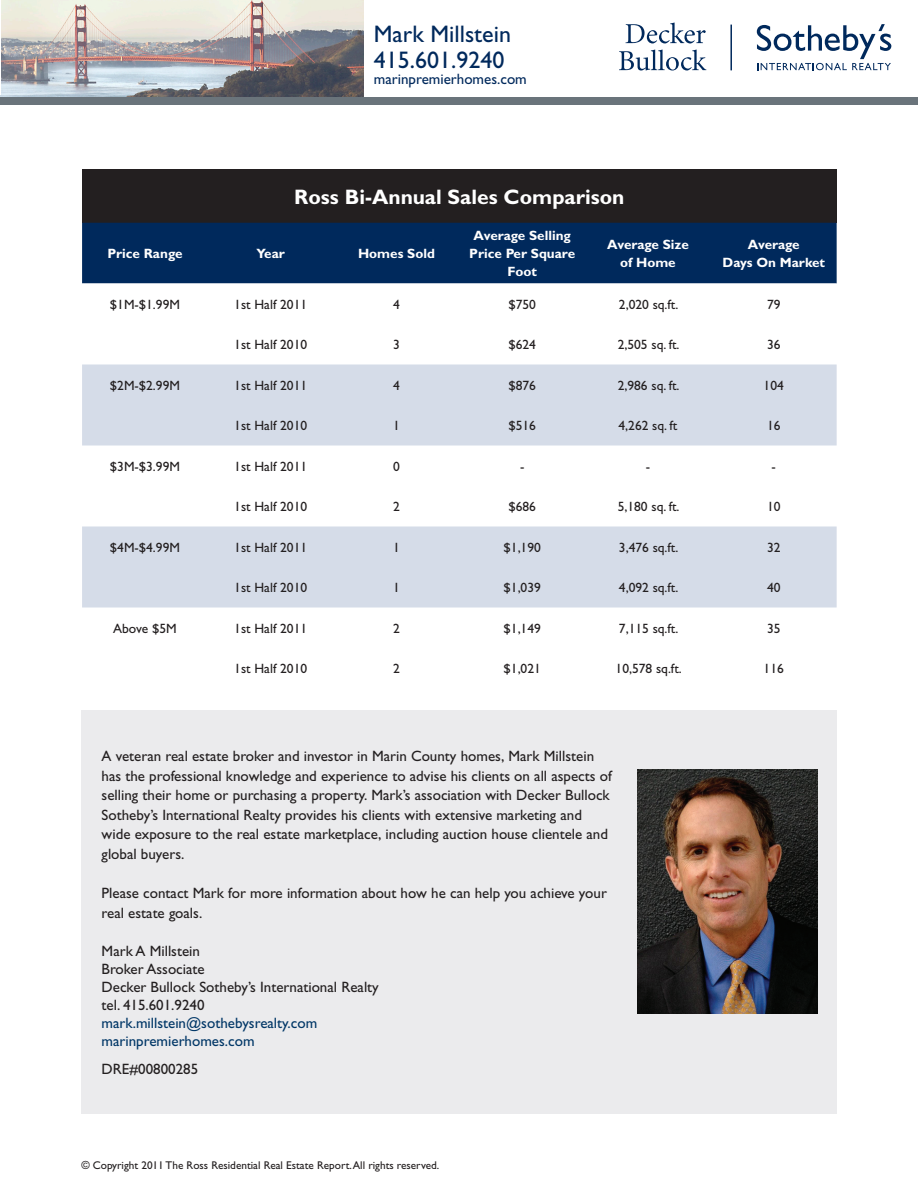
<style>
.page{position:relative;width:918px;height:1188px;background:#fff}
.page>*{position:absolute;margin:0;border:0;box-sizing:border-box;transform-origin:0 0}
.t1{font:24px "Gill Sans";color:#00295c}
.t2{font:700 21px "Gill Sans";color:#fff}
.summary{font:15px/19.5px "Gill Sans";color:#231f20}
.t3{font:15px "Gill Sans";color:#00295c}
.t4{font:13.5px "Gill Sans";color:#231f20}
.t5{font:700 13.5px/18px "Gill Sans";color:#fff;text-align:center}
.summary-2{font:11.25px "Gill Sans";color:#231f20}
.s1{color:#013767}
</style>
<div class="page">
<img style="left:0;top:0;width:364px;height:97px">
<div style="left:82px;top:169px;width:755px;height:54px;background:#231f20"></div>
<div style="left:82px;top:223px;width:755px;height:61px;background:#00295c"></div>
<svg style="left:82px;top:364px;width:755px;height:244px;fill:#d5dce8"></svg>
<hr style="left:0;top:0;width:1px;height:95px;background:#fff">
<hr style="left:730px;top:25px;width:2px;height:45px;background:#00295c">
<svg style="left:757px;top:24px;width:134px;height:46px"></svg>
<svg style="left:626px;top:23px;width:80px;height:20px"></svg>
<svg style="left:619px;top:50px;width:87px;height:21px"></svg>
<div style="left:0;top:97px;width:918px;height:8px;background:#6a747b"></div>
<div style="left:81px;top:710px;width:756px;height:404px;background:#ebebed"></div>
<img style="left:637px;top:769px;width:180px;height:245px">
<p class="t1" style="left:374px;top:20px;width:139px">Mark Millstein</p>
<p class="t1" style="left:374px;top:46px;width:132px">415.601.9240</p>
<p class="t3" style="left:374px;top:70px;width:154px">marinpremierhomes.com</p>
<p class="t2" style="left:294px;top:184px;width:332px">Ross Bi-Annual Sales Comparison</p>
<p class="t5" style="left:107px;top:245px;width:77px">Price Range</p>
<p class="t5" style="left:256px;top:245px;width:30px">Year</p>
<p class="t5" style="left:358px;top:245px;width:78px">Homes Sold</p>
<p class="t5" style="left:469px;top:227px;width:107px">Average Selling<br>Price Per Square<br>Foot</p>
<p class="t5" style="left:607px;top:236px;width:83px">Average Size</p>
<p class="t5" style="left:620px;top:254px;width:57px">of Home</p>
<p class="t5" style="left:748px;top:236px;width:53px">Average</p>
<p class="t5" style="left:723px;top:254px;width:104px">Days On Market</p>
<p class="t4" style="left:110px;top:297px;width:72px">$1M-$1.99M</p>
<p class="t4" style="left:234px;top:297px;width:74px">1st Half 2011</p>
<p class="t4" style="left:393px;top:297px;width:8px">4</p>
<p class="t4" style="left:508px;top:297px;width:29px">$750</p>
<p class="t4" style="left:619px;top:297px;width:61px">2,020 sq.ft.</p>
<p class="t4" style="left:767px;top:297px;width:15px">79</p>
<p class="t4" style="left:234px;top:337px;width:74px">1st Half 2010</p>
<p class="t4" style="left:393px;top:337px;width:8px">3</p>
<p class="t4" style="left:508px;top:337px;width:29px">$624</p>
<p class="t4" style="left:618px;top:337px;width:63px">2,505 sq. ft.</p>
<p class="t4" style="left:767px;top:337px;width:15px">36</p>
<p class="t4" style="left:110px;top:378px;width:72px">$2M-$2.99M</p>
<p class="t4" style="left:234px;top:378px;width:74px">1st Half 2011</p>
<p class="t4" style="left:393px;top:378px;width:8px">4</p>
<p class="t4" style="left:508px;top:378px;width:29px">$876</p>
<p class="t4" style="left:618px;top:378px;width:63px">2,986 sq. ft.</p>
<p class="t4" style="left:764px;top:378px;width:22px">104</p>
<p class="t4" style="left:234px;top:418px;width:74px">1st Half 2010</p>
<p class="t4" style="left:393px;top:418px;width:8px">1</p>
<p class="t4" style="left:508px;top:418px;width:29px">$516</p>
<p class="t4" style="left:619px;top:418px;width:60px">4,262 sq. ft</p>
<p class="t4" style="left:767px;top:418px;width:15px">16</p>
<p class="t4" style="left:110px;top:459px;width:72px">$3M-$3.99M</p>
<p class="t4" style="left:234px;top:459px;width:74px">1st Half 2011</p>
<p class="t4" style="left:393px;top:459px;width:8px">0</p>
<p class="t4" style="left:520px;top:459px;width:6px">-</p>
<p class="t4" style="left:646px;top:459px;width:6px">-</p>
<p class="t4" style="left:772px;top:459px;width:6px">-</p>
<p class="t4" style="left:234px;top:499px;width:74px">1st Half 2010</p>
<p class="t4" style="left:393px;top:499px;width:8px">2</p>
<p class="t4" style="left:508px;top:499px;width:29px">$686</p>
<p class="t4" style="left:618px;top:499px;width:63px">5,180 sq. ft.</p>
<p class="t4" style="left:767px;top:499px;width:15px">10</p>
<p class="t4" style="left:110px;top:540px;width:72px">$4M-$4.99M</p>
<p class="t4" style="left:234px;top:540px;width:74px">1st Half 2011</p>
<p class="t4" style="left:393px;top:540px;width:8px">1</p>
<p class="t4" style="left:504px;top:540px;width:39px">$1,190</p>
<p class="t4" style="left:619px;top:540px;width:61px">3,476 sq.ft.</p>
<p class="t4" style="left:767px;top:540px;width:15px">32</p>
<p class="t4" style="left:234px;top:580px;width:74px">1st Half 2010</p>
<p class="t4" style="left:393px;top:580px;width:8px">1</p>
<p class="t4" style="left:504px;top:580px;width:39px">$1,039</p>
<p class="t4" style="left:619px;top:580px;width:61px">4,092 sq.ft.</p>
<p class="t4" style="left:767px;top:580px;width:15px">40</p>
<p class="t4" style="left:113px;top:621px;width:65px">Above $5M</p>
<p class="t4" style="left:234px;top:621px;width:74px">1st Half 2011</p>
<p class="t4" style="left:393px;top:621px;width:8px">2</p>
<p class="t4" style="left:504px;top:621px;width:39px">$1,149</p>
<p class="t4" style="left:619px;top:621px;width:61px">7,115 sq.ft.</p>
<p class="t4" style="left:767px;top:621px;width:15px">35</p>
<p class="t4" style="left:234px;top:661px;width:74px">1st Half 2010</p>
<p class="t4" style="left:393px;top:661px;width:8px">2</p>
<p class="t4" style="left:504px;top:661px;width:39px">$1,021</p>
<p class="t4" style="left:616px;top:661px;width:68px">10,578 sq.ft.</p>
<p class="t4" style="left:764px;top:661px;width:22px">116</p>
<p class="summary" style="left:102px;top:746px;width:512px">A veteran real estate broker and investor in Marin County homes, Mark Millstein has the professional knowledge and experience to advise his clients on all aspects of selling their home or purchasing a property. Mark’s association with Decker Bullock Sotheby’s International Realty provides his clients with extensive marketing and wide exposure to the real estate marketplace, including auction house clientele and global buyers.</p>
<p class="summary" style="left:102px;top:884px;width:507px">Please contact Mark for more information about how he can help you achieve your real estate goals.</p>
<p class="summary" style="left:102px;top:942px;width:279px;line-height:18px">Mark A Millstein<br>Broker Associate<br>Decker Bullock Sotheby’s International Realty tel. 415.601.9240 <span class="s1">mark.millstein@sothebysrealty.com marinpremierhomes.com</span></p>
<p class="summary" style="left:102px;top:1059px;width:98px">DRE#00800285</p>
<p class="summary-2" style="left:81px;top:1159px;width:359px">© Copyright 2011 The Ross Residential Real Estate Report. All rights reserved.</p>
</div>
